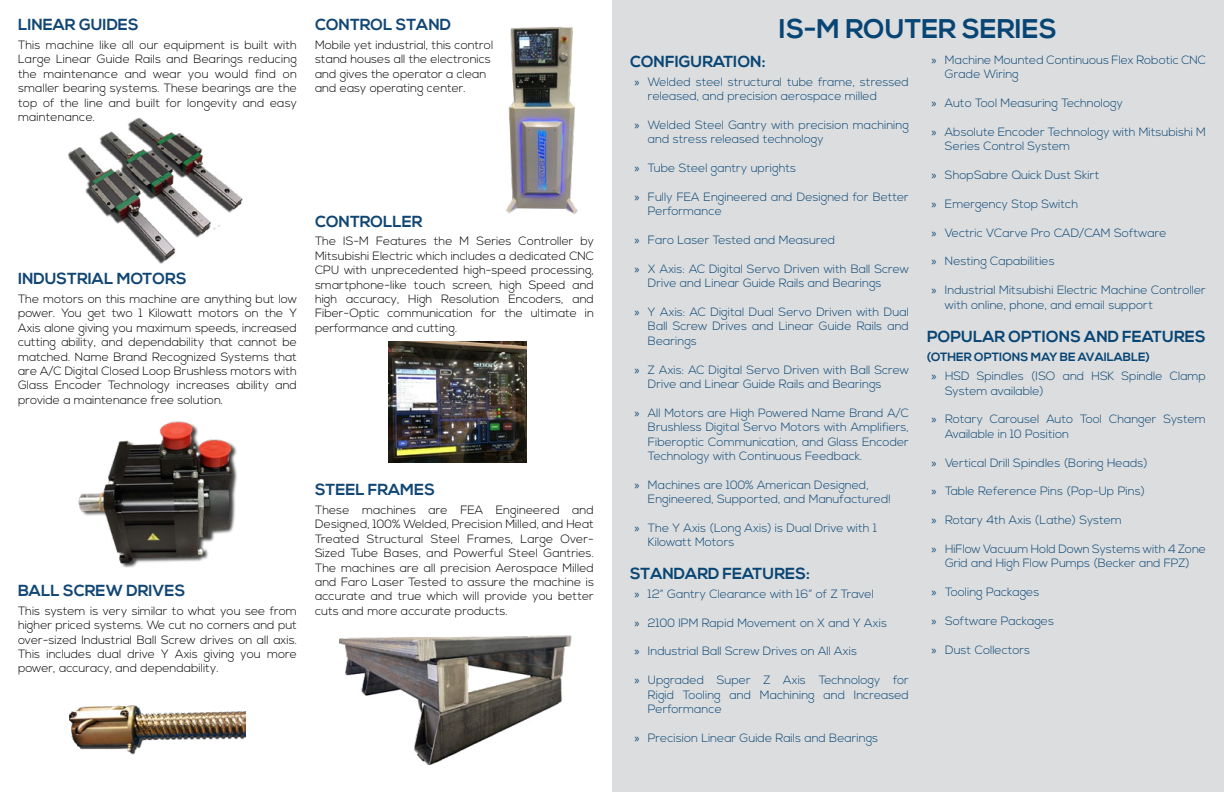
<style>
.page{position:relative;width:1224px;height:792px;background:#fff}
.page>*{position:absolute;margin:0;border:0;box-sizing:border-box;transform-origin:0 0}
.t1{font:700 27px "Nexa";color:#074575}
.t2{font:700 16px "Nexa";color:#114674}
.t3{font:700 16px "Nexa";color:#074575}
.t4{font:300 12px/14.4px "Nexa";color:#074575}
.t5{font:300 12px/14.4px "Nexa";color:#000;text-align:justify}
.s1{font-family:"Myriad Pro";font-weight:400}
.s2{font-weight:700}
</style>
<div class="page">
<img style="left:340px;top:635px;width:232px;height:131px">
<img style="left:68px;top:118px;width:175px;height:146px">
<img style="left:78px;top:421px;width:159px;height:147px">
<img style="left:70px;top:705px;width:175px;height:50px">
<div style="left:612px;top:0;width:612px;height:792px;background:#dcddde"></div>
<img style="left:506px;top:26px;width:72px;height:188px">
<img style="left:388px;top:341px;width:139px;height:121px">
<h2 class="t2" style="left:18px;top:15px;width:122px">LINEAR GUIDES</h2>
<p class="t5" style="left:18px;top:38px;width:281px">This machine like all our equipment is built with Large Linear Guide Rails and Bearings reducing the maintenance and wear you would find on smaller bearing systems. These bearings are the top of the line and built for longevity and easy maintenance.</p>
<h2 class="t2" style="left:315px;top:15px;width:138px">CONTROL STAND</h2>
<p class="t5" style="left:315px;top:38px;width:180px;text-align:left">Mobile yet industrial, this control stand houses all the electronics and gives the operator a clean and easy operating center.</p>
<h2 class="t2" style="left:18px;top:269px;width:170px">INDUSTRIAL MOTORS</h2>
<p class="t5" style="left:18px;top:292px;width:281px">The motors on this machine are anything but low power. You get two 1 Kilowatt motors on the Y Axis alone giving you maximum speeds, increased cutting ability, and dependability that cannot be matched. Name Brand Recognized Systems that are A/C Digital Closed Loop Brushless motors with Glass Encoder Technology increases ability and provide a maintenance free solution.</p>
<h2 class="t2" style="left:315px;top:212px;width:109px">CONTROLLER</h2>
<p class="t5" style="left:315px;top:235px;width:281px">The IS-M Features the M Series Controller by Mitsubishi Electric which includes a dedicated CNC CPU with unprecedented high-speed processing, smartphone-like touch screen, high Speed and high accuracy, High Resolution Encoders, and Fiber-Optic communication for the ultimate in performance and cutting.</p>
<h2 class="t2" style="left:18px;top:581px;width:169px">BALL SCREW DRIVES</h2>
<p class="t5" style="left:18px;top:604px;width:281px">This system is very similar to what you see from higher priced systems. We cut no corners and put over-sized Industrial Ball Screw drives on all axis.<br>This includes dual drive Y Axis giving you more power, accuracy, and dependability.</p>
<h2 class="t2" style="left:315px;top:480px;width:122px">STEEL FRAMES</h2>
<p class="t5" style="left:315px;top:503px;width:281px">These machines are FEA Engineered and Designed, 100% Welded, Precision Milled, and Heat Treated Structural Steel Frames, Large Over-Sized Tube Bases, and Powerful Steel Gantries.<br>The machines are all precision Aerospace Milled and Faro Laser Tested to assure the machine is accurate and true which will provide you better cuts and more accurate products.</p>
<h1 class="t1" style="left:779px;top:13px;width:280px">IS-M ROUTER SERIES</h1>
<h2 class="t3" style="left:630px;top:52px;width:137px">CONFIGURATION:</h2>
<p class="t4" style="left:648px;top:75px;width:263px;text-indent:-14px"><span class="s1">»</span> Welded steel structural tube frame, stressed released, and precision aerospace milled</p>
<p class="t4" style="left:648px;top:118px;width:263px;text-indent:-14px"><span class="s1">»</span> Welded Steel Gantry with precision machining and stress released technology</p>
<p class="t4" style="left:634px;top:161px;width:163px"><span class="s1">»</span> Tube Steel gantry uprights</p>
<p class="t4" style="left:648px;top:190px;width:262px;text-indent:-14px"><span class="s1">»</span> Fully FEA Engineered and Designed for Better<br>Performance</p>
<p class="t4" style="left:634px;top:233px;width:202px"><span class="s1">»</span> Faro Laser Tested and Measured</p>
<p class="t4" style="left:648px;top:262px;width:262px;text-indent:-14px"><span class="s1">»</span> X Axis: AC Digital Servo Driven with Ball Screw<br>Drive and Linear Guide Rails and Bearings</p>
<p class="t4" style="left:648px;top:305px;width:262px;text-align:justify;text-indent:-14px"><span class="s1">»</span> Y Axis: AC Digital Dual Servo Driven with Dual Ball Screw Drives and Linear Guide Rails and Bearings</p>
<p class="t4" style="left:648px;top:363px;width:263px;text-indent:-14px"><span class="s1">»</span> Z Axis: AC Digital Servo Driven with Ball Screw<br>Drive and Linear Guide Rails and Bearings</p>
<p class="t4" style="left:648px;top:406px;width:263px;text-align:justify;text-indent:-14px"><span class="s1">»</span> All Motors are High Powered Name Brand A/C Brushless Digital Servo Motors with Amplifiers, Fiberoptic Communication, and Glass Encoder Technology with Continuous Feedback.</p>
<p class="t4" style="left:648px;top:478px;width:244px;text-indent:-14px"><span class="s1">»</span> Machines are 100% American Designed,<br>Engineered, Supported, and Manufactured!</p>
<p class="t4" style="left:648px;top:521px;width:230px;text-indent:-14px"><span class="s1">»</span> The Y Axis (Long Axis) is Dual Drive with 1<br>Kilowatt Motors</p>
<h2 class="t3" style="left:630px;top:564px;width:182px">STANDARD FEATURES:</h2>
<p class="t4" style="left:634px;top:587px;width:241px"><span class="s1">»</span> 12” Gantry Clearance with 16” of Z Travel</p>
<p class="t4" style="left:634px;top:616px;width:254px"><span class="s1">»</span> 2100 IPM Rapid Movement on X and Y Axis</p>
<p class="t4" style="left:634px;top:645px;width:224px"><span class="s1">»</span> Industrial Ball Screw Drives on All Axis</p>
<p class="t4" style="left:648px;top:673px;width:262px;text-align:justify;text-indent:-14px"><span class="s1">»</span> Upgraded Super Z Axis Technology for Rigid Tooling and Machining and Increased Performance</p>
<p class="t4" style="left:634px;top:731px;width:245px"><span class="s1">»</span> Precision Linear Guide Rails and Bearings</p>
<p class="t4" style="left:945px;top:53px;width:262px;text-indent:-14px"><span class="s1">»</span> Machine Mounted Continuous Flex Robotic CNC<br>Grade Wiring</p>
<p class="t4" style="left:931px;top:96px;width:193px"><span class="s1">»</span> Auto Tool Measuring Technology</p>
<p class="t4" style="left:945px;top:125px;width:262px;text-indent:-14px"><span class="s1">»</span> Absolute Encoder Technology with Mitsubishi M<br>Series Control System</p>
<p class="t4" style="left:931px;top:168px;width:170px"><span class="s1">»</span> ShopSabre Quick Dust Skirt</p>
<p class="t4" style="left:931px;top:197px;width:148px"><span class="s1">»</span> Emergency Stop Switch</p>
<p class="t4" style="left:931px;top:226px;width:237px"><span class="s1">»</span> Vectric VCarve Pro CAD/CAM Software</p>
<p class="t4" style="left:931px;top:255px;width:125px"><span class="s1">»</span> Nesting Capabilities</p>
<p class="t4" style="left:945px;top:283px;width:262px;text-indent:-14px"><span class="s1">»</span> Industrial Mitsubishi Electric Machine Controller with online, phone, and email support</p>
<h2 class="t3" style="left:927px;top:327px;width:280px">POPULAR OPTIONS AND FEATURES</h2>
<p class="t4" style="left:932px;top:348px;width:276px;line-height:18.9px;text-indent:-4px"><span class="s2">(OTHER OPTIONS MAY BE AVAILABLE)<br></span><span class="s1">»</span> HSD Spindles (ISO and HSK Spindle Clamp</p>
<p class="t4" style="left:945px;top:384px;width:100px">System available)</p>
<p class="t4" style="left:945px;top:413px;width:263px;text-indent:-14px"><span class="s1">»</span> Rotary Carousel Auto Tool Changer System<br>Available in 10 Position</p>
<p class="t4" style="left:932px;top:456px;width:218px"><span class="s1">»</span> Vertical Drill Spindles (Boring Heads)</p>
<p class="t4" style="left:932px;top:485px;width:215px"><span class="s1">»</span> Table Reference Pins (Pop-Up Pins)</p>
<p class="t4" style="left:932px;top:513px;width:192px"><span class="s1">»</span> Rotary 4th Axis (Lathe) System</p>
<p class="t4" style="left:932px;top:542px;width:276px;text-align:center"><span class="s1">»</span> HiFlow Vacuum Hold Down Systems with 4 Zone<br>Grid and High Flow Pumps (Becker and FPZ)</p>
<p class="t4" style="left:932px;top:585px;width:109px"><span class="s1">»</span> Tooling Packages</p>
<p class="t4" style="left:932px;top:614px;width:124px"><span class="s1">»</span> Software Packages</p>
<p class="t4" style="left:932px;top:643px;width:100px"><span class="s1">»</span> Dust Collectors</p>
</div>
